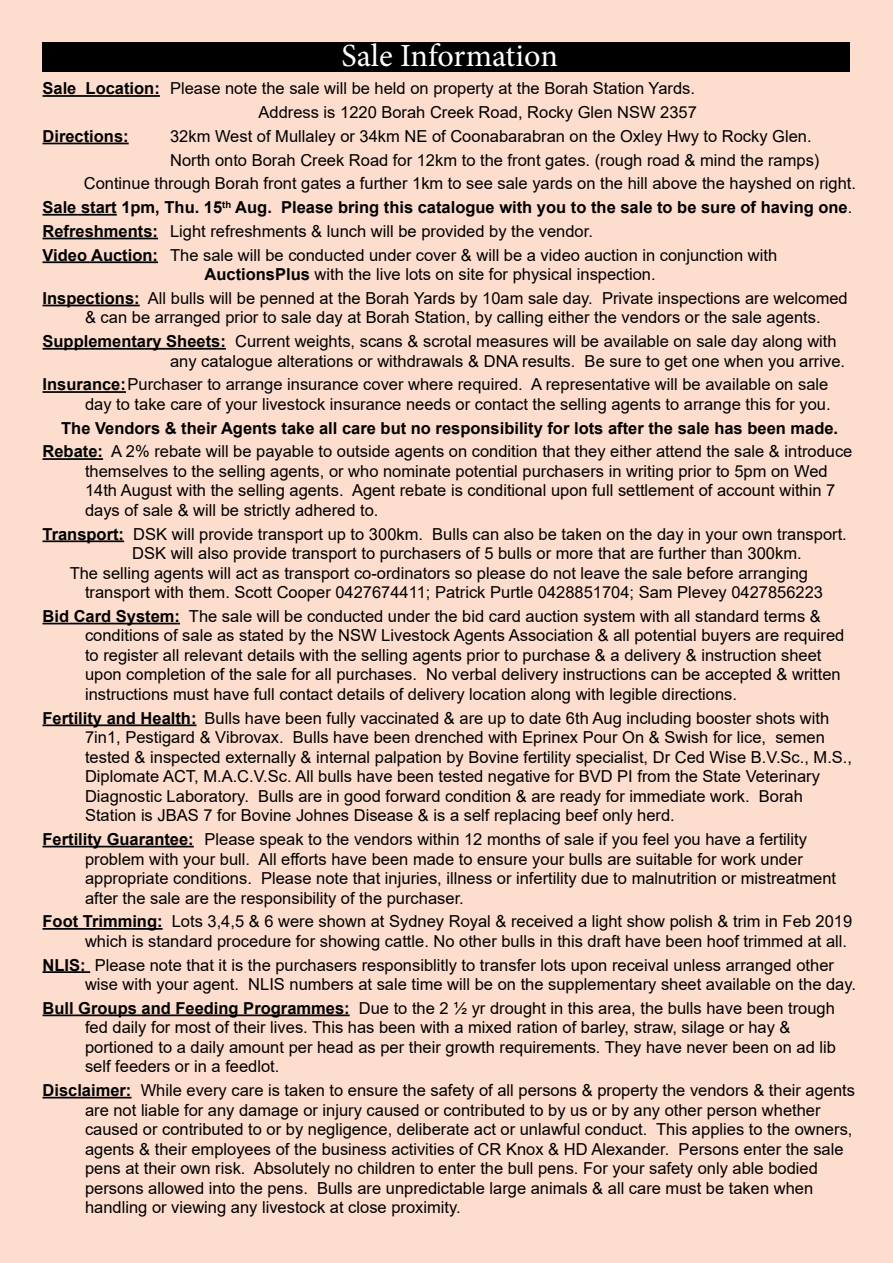
<style>
.page{position:relative;width:893px;height:1263px;background:#fdddce}
.page>*{position:absolute;margin:0;border:0;box-sizing:border-box;transform-origin:0 0}
.t1{font:32.25px "Minion Pro";color:#fff}
.t2{font:16.5px/19.5px "Arial";color:#000}
.t3{font:700 16.5px/23.7px "Arial";color:#000;text-align:center}
.s1{font-weight:700}
.s2{font-weight:400}
</style>
<div class="page">
<div style="left:43px;top:43px;width:807px;height:29px;background:#000"></div>
<hr style="left:43px;top:95px;width:117px;height:2px;background:#000">
<hr style="left:43px;top:143px;width:86px;height:1px;background:#000">
<hr style="left:43px;top:214px;width:74px;height:2px;background:#000">
<hr style="left:43px;top:238px;width:115px;height:1px;background:#000">
<hr style="left:43px;top:261px;width:115px;height:2px;background:#000">
<hr style="left:43px;top:305px;width:97px;height:1px;background:#000">
<hr style="left:43px;top:348px;width:183px;height:2px;background:#000">
<hr style="left:43px;top:391px;width:83px;height:2px;background:#000">
<hr style="left:43px;top:458px;width:60px;height:2px;background:#000">
<hr style="left:43px;top:540px;width:81px;height:2px;background:#000">
<hr style="left:43px;top:623px;width:137px;height:1px;background:#000">
<hr style="left:43px;top:724px;width:154px;height:2px;background:#000">
<hr style="left:43px;top:846px;width:151px;height:1px;background:#000">
<hr style="left:43px;top:928px;width:120px;height:2px;background:#000">
<hr style="left:43px;top:971px;width:47px;height:2px;background:#000">
<hr style="left:43px;top:1014px;width:307px;height:2px;background:#000">
<hr style="left:43px;top:1097px;width:88px;height:1px;background:#000">
<h1 class="t1" style="left:341px;top:34px;width:218px">Sale Information</h1>
<p class="t2" style="left:43px;top:76px;width:656px;line-height:23.7px;text-align:right"><span class="s1">Sale Location:</span> Please note the sale will be held on property at the Borah Station Yards.<br>Address is 1220 Borah Creek Road, Rocky Glen NSW 2357</p>
<p class="t3" style="left:43px;top:124px;width:88px">Directions:</p>
<p class="t2" style="left:170px;top:126px;width:643px">32km West of Mullaley or 34km NE of Coonabarabran on the Oxley Hwy to Rocky Glen.</p>
<p class="t2" style="left:170px;top:150px;width:651px">North onto Borah Creek Road for 12km to the front gates. (rough road &amp; mind the ramps)</p>
<p class="t2" style="left:84px;top:174px;width:774px">Continue through Borah front gates a further 1km to see sale yards on the hill above the hayshed on right.</p>
<p class="t3" style="left:43px;top:196px;width:811px">Sale start 1pm, Thu. 15<sup>th</sup> Aug. Please bring this catalogue with you to the sale to be sure of having one<span class="s2">.</span></p>
<p class="t2" style="left:43px;top:221px;width:552px"><span class="s1">Refreshments:</span> Light refreshments &amp; lunch will be provided by the vendor.</p>
<p class="t2" style="left:43px;top:245px;width:736px"><span class="s1">Video Auction:</span> The sale will be conducted under cover &amp; will be a video auction in conjunction with</p>
<p class="t2" style="left:43px;top:262px;width:807px;line-height:23.7px;text-indent:162px"><span class="s1">AuctionsPlus</span> with the live lots on site for physical inspection.<br><span class="s1">Inspections:</span> All bulls will be penned at the Borah Yards by 10am sale day. Private inspections are welcomed</p>
<p class="t2" style="left:43px;top:306px;width:796px;line-height:23.7px;text-indent:43px">&amp; can be arranged prior to sale day at Borah Station, by calling either the vendors or the sale agents.<br><span class="s1">Supplementary Sheets:</span> Current weights, scans &amp; scrotal measures will be available on sale day along with</p>
<p class="t2" style="left:43px;top:349px;width:804px;line-height:23.7px;text-indent:128px">any catalogue alterations or withdrawals &amp; DNA results. Be sure to get one when you arrive.<br><span class="s1">Insurance:</span>Purchaser to arrange insurance cover where required. A representative will be available on sale</p>
<p class="t2" style="left:85px;top:394px;width:747px">day to take care of your livestock insurance needs or contact the selling agents to arrange this for you.</p>
<p class="t3" style="left:43px;top:416px;width:811px">The Vendors &amp; their Agents take all care but no responsibility for lots after the sale has been made.<br>Rebate: <span class="s2">A 2% rebate will be payable to outside agents on condition that they either attend the sale &amp; introduce</span></p>
<p class="t2" style="left:85px;top:461px;width:752px">themselves to the selling agents, or who nominate potential purchasers in writing prior to 5pm on Wed<br>14th August with the selling agents. Agent rebate is conditional upon full settlement of account within 7 days of sale &amp; will be strictly adhered to.</p>
<p class="t2" style="left:43px;top:524px;width:806px"><span class="s1">Transport:</span> DSK will provide transport up to 300km. Bulls can also be taken on the day in your own transport.</p>
<p class="t2" style="left:132px;top:543px;width:671px">DSK will also provide transport to purchasers of 5 bulls or more that are further than 300km.</p>
<p class="t2" style="left:70px;top:563px;width:740px">The selling agents will act as transport co-ordinators so please do not leave the sale before arranging</p>
<p class="t2" style="left:85px;top:582px;width:740px">transport with them. Scott Cooper 0427674411; Patrick Purtle 0428851704; Sam Plevey 0427856223</p>
<p class="t2" style="left:85px;top:606px;width:761px;text-indent:-43px"><span class="s1">Bid Card System:</span> The sale will be conducted under the bid card auction system with all standard terms &amp; conditions of sale as stated by the NSW Livestock Agents Association &amp; all potential buyers are required to register all relevant details with the selling agents prior to purchase &amp; a delivery &amp; instruction sheet upon completion of the sale for all purchases. No verbal delivery instructions can be accepted &amp; written instructions must have full contact details of delivery location along with legible directions.</p>
<p class="t2" style="left:85px;top:708px;width:769px;text-indent:-43px"><span class="s1">Fertility and Health:</span> Bulls have been fully vaccinated &amp; are up to date 6th Aug including booster shots with 7in1, Pestigard &amp; Vibrovax. Bulls have been drenched with Eprinex Pour On &amp; Swish for lice, semen tested &amp; inspected externally &amp; internal palpation by Bovine fertility specialist, Dr Ced Wise B.V.Sc., M.S., Diplomate ACT, M.A.C.V.Sc. All bulls have been tested negative for BVD PI from the State Veterinary Diagnostic Laboratory. Bulls are in good forward condition &amp; are ready for immediate work. Borah Station is JBAS 7 for Bovine Johnes Disease &amp; is a self replacing beef only herd.</p>
<p class="t2" style="left:85px;top:829px;width:753px;text-indent:-43px"><span class="s1">Fertility Guarantee:</span> Please speak to the vendors within 12 months of sale if you feel you have a fertility problem with your bull. All efforts have been made to ensure your bulls are suitable for work under appropriate conditions. Please note that injuries, illness or infertility due to malnutrition or mistreatment after the sale are the responsibility of the purchaser.</p>
<p class="t2" style="left:85px;top:912px;width:769px;text-indent:-43px"><span class="s1">Foot Trimming:</span> Lots 3,4,5 &amp; 6 were shown at Sydney Royal &amp; received a light show polish &amp; trim in Feb 2019 which is standard procedure for showing cattle. No other bulls in this draft have been hoof trimmed at all.</p>
<p class="t2" style="left:85px;top:955px;width:773px;text-indent:-43px"><span class="s1">NLIS:</span> Please note that it is the purchasers responsiblitly to transfer lots upon receival unless arranged other wise with your agent. NLIS numbers at sale time will be on the supplementary sheet available on the day.</p>
<p class="t2" style="left:85px;top:998px;width:752px;text-indent:-43px"><span class="s1">Bull Groups and Feeding Programmes:</span> Due to the 2 1/2 yr drought in this area, the bulls have been trough fed daily for most of their lives. This has been with a mixed ration of barley, straw, silage or hay &amp; portioned to a daily amount per head as per their growth requirements. They have never been on ad lib self feeders or in a feedlot.</p>
<p class="t2" style="left:85px;top:1080px;width:772px;text-indent:-43px"><span class="s1">Disclaimer:</span> While every care is taken to ensure the safety of all persons &amp; property the vendors &amp; their agents are not liable for any damage or injury caused or contributed to by us or by any other person whether caused or contributed to or by negligence, deliberate act or unlawful conduct. This applies to the owners, agents &amp; their employees of the business activities of CR Knox &amp; HD Alexander. Persons enter the sale pens at their own risk. Absolutely no children to enter the bull pens. For your safety only able bodied persons allowed into the pens. Bulls are unpredictable large animals &amp; all care must be taken when handling or viewing any livestock at close proximity.</p>
</div>
